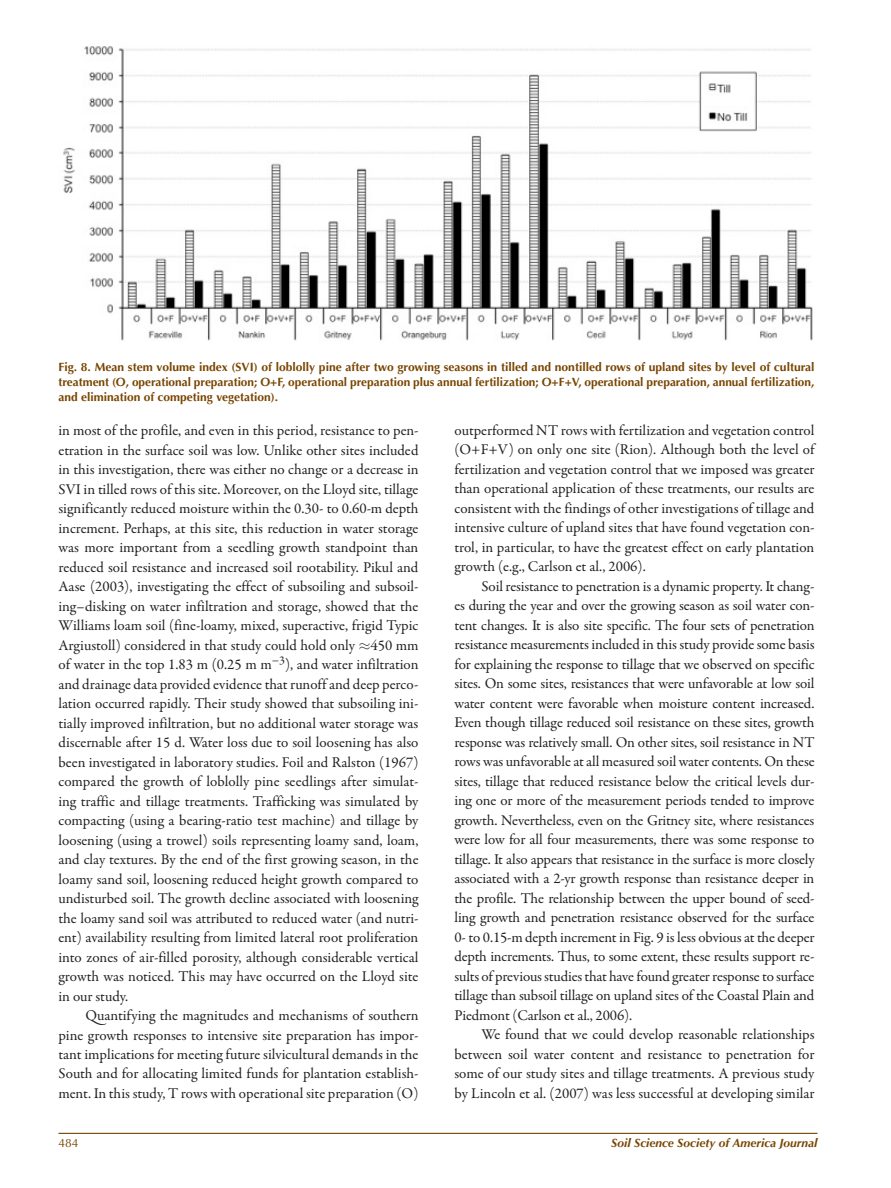
<style>
.page{position:relative;width:891px;height:1188px;background:#fff}
.page>*{position:absolute;margin:0;border:0;box-sizing:border-box;transform-origin:0 0}
.t1{font:15px/19.5px "Garamond Premr Pro";letter-spacing:-.005em;color:#231f20;text-align:justify}
.t2{font:700 12px/15px "Optima LT Std";color:#794500;text-align:justify}
.t3{font:italic 700 12px "Optima LT Std";color:#794500}
.t4{font:12px "Optima LT Std";color:#794500}
</style>
<div class="page">
<hr style="left:58px;top:1133px;width:760px;height:1px;background:#794500">
<img style="left:63px;top:46px;width:750px;height:295px">
<p class="t2" style="left:58px;top:359px;width:758px">Fig. 8. Mean stem volume index (SVI) of loblolly pine after two growing seasons in tilled and nontilled rows of upland sites by level of cultural treatment (O, operational preparation; O+F, operational preparation plus annual fertilization; O+F+V, operational preparation, annual fertilization, and elimination of competing vegetation).</p>
<p class="t1" style="left:58px;top:421px;width:362px">in most of the profile, and even in this period, resistance to pen&shy;etration in the surface soil was low. Unlike other sites included in this investigation, there was either no change or a decrease in SVI in tilled rows of this site. Moreover, on the Lloyd site, tillage significantly reduced moisture within the 0.30- to 0.60-m depth increment. Perhaps, at this site, this reduction in water storage was more important from a seedling growth standpoint than reduced soil resistance and increased soil rootability. Pikul and Aase (2003), investigating the effect of subsoiling and subsoil&shy;ing–disking on water infiltration and storage, showed that the Williams loam soil (fine-loamy, mixed, superactive, frigid Typic Argiustoll) considered in that study could hold only 450 mm of water in the top 1.83 m (0.25 m m<sup>−3</sup>), and water infiltration and drainage data provided evidence that runoff and deep perco&shy;lation occurred rapidly. Their study showed that subsoiling ini&shy;tially improved infiltration, but no additional water storage was discernable after 15 d. Water loss due to soil loosening has also been investigated in laboratory studies. Foil and Ralston (1967) compared the growth of loblolly pine seedlings after simulat&shy;ing traffic and tillage treatments. Trafficking was simulated by compacting (using a bearing-ratio test machine) and tillage by loosening (using a trowel) soils representing loamy sand, loam, and clay textures. By the end of the first growing season, in the loamy sand soil, loosening reduced height growth compared to undisturbed soil. The growth decline associated with loosening the loamy sand soil was attributed to reduced water (and nutri&shy;ent) availability resulting from limited lateral root proliferation into zones of air-filled porosity, although considerable vertical growth was noticed. This may have occurred on the Lloyd site in our study.</p>
<p class="t1" style="left:58px;top:1006px;width:362px;text-indent:27px">Quantifying the magnitudes and mechanisms of southern pine growth responses to intensive site preparation has impor&shy;tant implications for meeting future silvicultural demands in the South and for allocating limited funds for plantation establish&shy;ment. In this study, T rows with operational site preparation (O)</p>
<p class="t1" style="left:454px;top:421px;width:362px">outperformed NT rows with fertilization and vegetation control (O+F+V) on only one site (Rion). Although both the level of fertilization and vegetation control that we imposed was greater than operational application of these treatments, our results are consistent with the findings of other investigations of tillage and intensive culture of upland sites that have found vegetation con&shy;trol, in particular, to have the greatest effect on early plantation growth (e.g., Carlson et al., 2006).</p>
<p class="t1" style="left:454px;top:577px;width:362px;text-indent:27px">Soil resistance to penetration is a dynamic property. It chang&shy;es during the year and over the growing season as soil water con&shy;tent changes. It is also site specific. The four sets of penetration resistance measurements included in this study provide some basis for explaining the response to tillage that we observed on specific sites. On some sites, resistances that were unfavorable at low soil water content were favorable when moisture content increased.<br>Even though tillage reduced soil resistance on these sites, growth response was relatively small. On other sites, soil resistance in NT rows was unfavorable at all measured soil water contents. On these sites, tillage that reduced resistance below the critical levels dur&shy;ing one or more of the measurement periods tended to improve growth. Nevertheless, even on the Gritney site, where resistances were low for all four measurements, there was some response to tillage. It also appears that resistance in the surface is more closely associated with a 2-yr growth response than resistance deeper in the profile. The relationship between the upper bound of seed&shy;ling growth and penetration resistance observed for the surface 0- to 0.15-m depth increment in Fig. 9 is less obvious at the deeper depth increments. Thus, to some extent, these results support re&shy;sults of previous studies that have found greater response to surface tillage than subsoil tillage on upland sites of the Coastal Plain and Piedmont (Carlson et al., 2006).</p>
<p class="t1" style="left:454px;top:1025px;width:362px;text-indent:27px">We found that we could develop reasonable relationships between soil water content and resistance to penetration for some of our study sites and tillage treatments. A previous study by Lincoln et al. (2007) was less successful at developing similar</p>
<p class="t4" style="left:58px;top:1136px;width:22px">484</p>
<p class="t3" style="left:611px;top:1136px;width:208px">Soil Science Society of America Journal</p>
</div>
